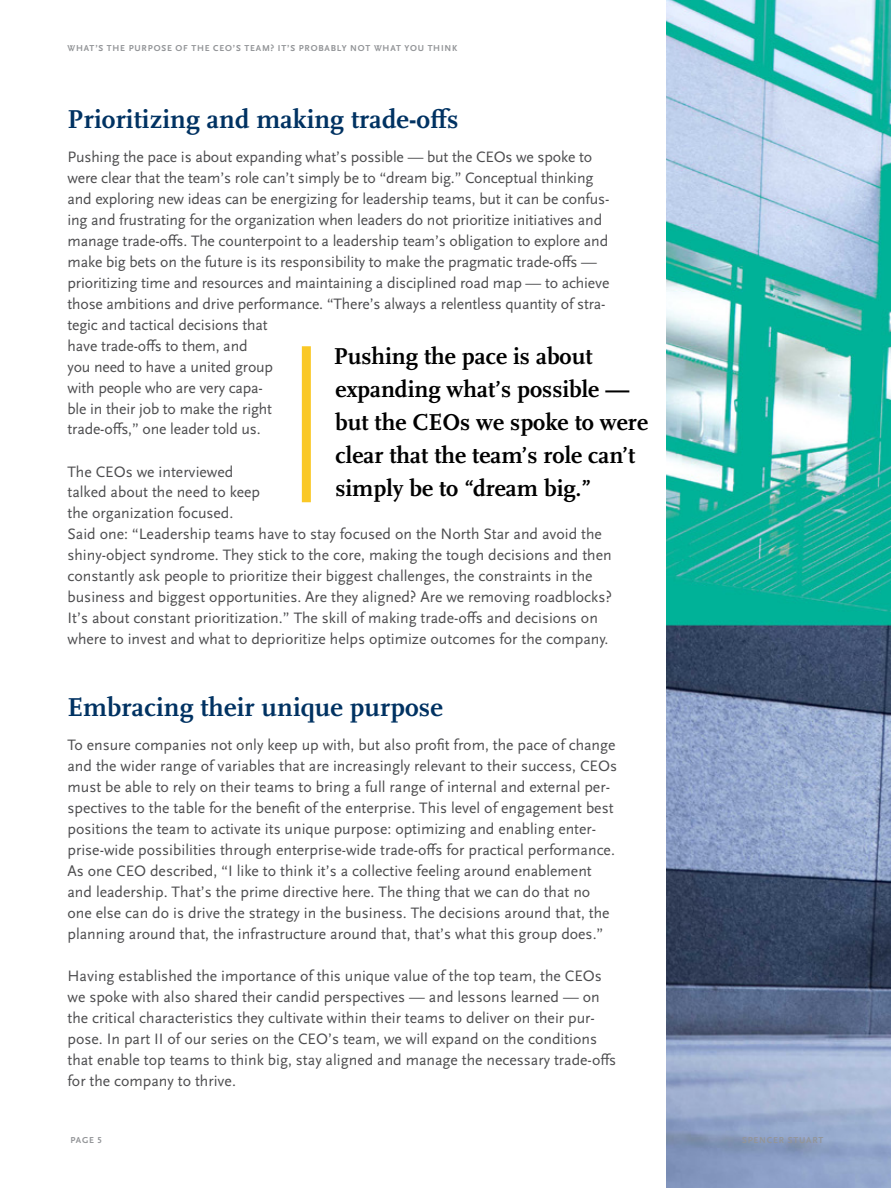
<style>
.page{position:relative;width:891px;height:1188px;background:#fff}
.page>*{position:absolute;margin:0;border:0;box-sizing:border-box;transform-origin:0 0}
.t1{font:700 27px "Scala Pro";letter-spacing:.005em;color:#003262}
.t2{font:700 24px/33px "Scala Pro";color:#000}
.t3{font:15.75px/21px "Scala Sans Pro";color:#4d4d4f}
.t4{font:700 9px "Scala Sans Pro";letter-spacing:.09em;color:#939598}
</style>
<div class="page">
<img style="left:667px;top:0;width:224px;height:1188px">
<div style="left:302px;top:346px;width:9px;height:156px;background:#fac826"></div>
<p class="t4" style="left:68px;top:43px;width:391px">WHAT’S THE PURPOSE OF THE CEO’S TEAM ? IT’S PROBABLY NOT WHAT YOU THIN K</p>
<h1 class="t1" style="left:68px;top:103px;width:393px">Prioritizing and making trade-offs</h1>
<p class="t3" style="left:68px;top:146px;width:543px">Pushing the pace is about expanding what’s possible — but the CEOs we spoke to were clear that the team’s role can’t simply be to “dream big.” Conceptual thinking and exploring new ideas can be energizing for leadership teams, but it can be confus&shy;ing and frustrating for the organization when leaders do not prioritize initiatives and manage trade-offs. The counterpoint to a leadership team’s obligation to explore and make big bets on the future is its responsibility to make the pragmatic trade-offs — prioritizing time and resources and maintaining a disciplined road map — to achieve those ambitions and drive performance. “There’s always a relentless quantity of stra&shy;tegic and tactical decisions that<br>have trade-offs to them, and<br>you need to have a united group<br>with people who are very capa-<br>ble in their job to make the right<br>trade-offs,” one leader told us.</p>
<p class="t3" style="left:68px;top:461px;width:546px">The CEOs we interviewed<br>talked about the need to keep<br>the organization focused.<br>Said one: “Leadership teams have to stay focused on the North Star and avoid the shiny-object syndrome. They stick to the core, making the tough decisions and then constantly ask people to prioritize their biggest challenges, the constraints in the business and biggest opportunities. Are they aligned? Are we removing roadblocks?<br>It’s about constant prioritization.” The skill of making trade-offs and decisions on where to invest and what to deprioritize helps optimize outcomes for the company.</p>
<h2 class="t2" style="left:334px;top:339px;width:316px">Pushing the pace is about expanding what’s possible — but the CEOs we spoke to were clear that the team’s role can’t simply be to “dream big.”</h2>
<h1 class="t1" style="left:68px;top:691px;width:377px">Embracing their unique purpose</h1>
<p class="t3" style="left:68px;top:734px;width:551px">To ensure companies not only keep up with, but also profit from, the pace of change and the wider range of variables that are increasingly relevant to their success, CEOs must be able to rely on their teams to bring a full range of internal and external per&shy;spectives to the table for the benefit of the enterprise. This level of engagement best positions the team to activate its unique purpose: optimizing and enabling enter&shy;prise-wide possibilities through enterprise-wide trade-offs for practical performance.<br>As one CEO described, “I like to think it’s a collective feeling around enablement and leadership. That’s the prime directive here. The thing that we can do that no one else can do is drive the strategy in the business. The decisions around that, the planning around that, the infrastructure around that, that’s what this group does.”</p>
<p class="t3" style="left:68px;top:965px;width:550px">Having established the importance of this unique value of the top team, the CEOs we spoke with also shared their candid perspectives — and lessons learned — on the critical characteristics they cultivate within their teams to deliver on their pur&shy;pose. In part II of our series on the CEO’s team, we will expand on the conditions that enable top teams to think big, stay aligned and manage the necessary trade-offs for the company to thrive.</p>
<p class="t4" style="left:70px;top:1135px;width:33px">PAGE 5</p>
<p class="t4" style="left:742px;top:1135px;width:53px">SPENCER STUART</p>
</div>
